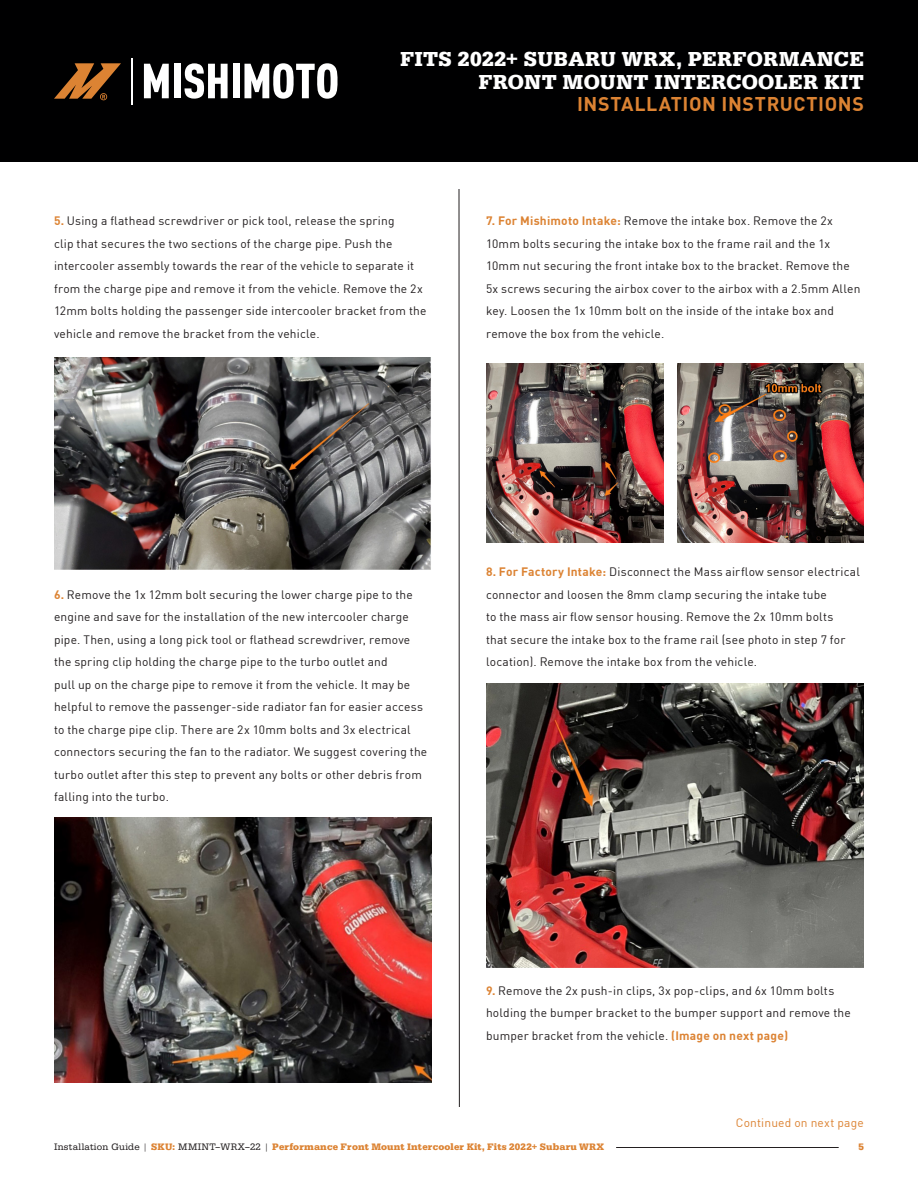
<style>
.page{position:relative;width:918px;height:1188px;background:#fff}
.page>*{position:absolute;margin:0;border:0;box-sizing:border-box;transform-origin:0 0}
.t1{font:700 21px/23.1px "Egyptienne URW";letter-spacing:.015em;color:#fff;text-align:right}
.t2{font:700 19.5px "DINOT";letter-spacing:.03em;color:#dc8333}
.Installation_Guide_Instructions{font:12px/22.5px "DINOT";letter-spacing:.015em;color:#231f20}
.t3{font:12px "DINOT";letter-spacing:.015em;color:#dc8333}
.t4{font:700 9.75px "Egyptienne URW";letter-spacing:.02em;color:#dc8333}
.s1{font-weight:700;color:#dc8333}
.s2{font-weight:400;color:#231f20}
</style>
<div class="page">
<div style="left:0;top:0;width:918px;height:162px;background:#000001"></div>
<svg style="left:144px;top:64px;width:25px;height:34px"></svg>
<div style="left:174px;top:64px;width:7px;height:34px;background:#fff"></div>
<svg style="left:185px;top:63px;width:43px;height:36px"></svg>
<div style="left:233px;top:64px;width:6px;height:34px;background:#fff"></div>
<svg style="left:244px;top:63px;width:94px;height:36px"></svg>
<hr style="left:131px;top:58px;width:2px;height:46px;background:#fff">
<svg style="left:54px;top:63px;width:67px;height:37px"></svg>
<hr style="left:459px;top:189px;width:1px;height:918px;background:#231f20">
<hr style="left:616px;top:1147px;width:223px;height:1px;background:#231f20">
<img style="left:54px;top:357px;width:377px;height:213px">
<img style="left:54px;top:818px;width:378px;height:264px">
<img style="left:486px;top:363px;width:178px;height:180px">
<img style="left:677px;top:363px;width:187px;height:180px">
<img style="left:486px;top:684px;width:378px;height:283px">
<h1 class="t1" style="left:400px;top:48px;width:465px">FITS 2022+ SUBARU WRX, PERFORMANCE<br>FRONT MOUNT INTERCOOLER KIT</h1>
<h2 class="t2" style="left:577px;top:88px;width:288px">INSTALLATION INSTRUCTIONS</h2>
<p class="Installation_Guide_Instructions" style="left:54px;top:209px;width:374px"><span class="s1">5.</span> Using a flathead screwdriver or pick tool, release the spring<br>clip that secures the two sections of the charge pipe. Push the intercooler assembly towards the rear of the vehicle to separate it from the charge pipe and remove it from the vehicle. Remove the 2x 12mm bolts holding the passenger side intercooler bracket from the vehicle and remove the bracket from the vehicle.</p>
<p class="Installation_Guide_Instructions" style="left:486px;top:209px;width:376px"><span class="s1">7. For Mishimoto Intake:</span> Remove the intake box. Remove the 2x 10mm bolts securing the intake box to the frame rail and the 1x 10mm nut securing the front intake box to the bracket. Remove the 5x screws securing the airbox cover to the airbox with a 2.5mm Allen key. Loosen the 1x 10mm bolt on the inside of the intake box and remove the box from the vehicle.</p>
<p class="Installation_Guide_Instructions" style="left:54px;top:582px;width:375px"><span class="s1">6.</span> Remove the 1x 12mm bolt securing the lower charge pipe to the engine and save for the installation of the new intercooler charge pipe. Then, using a long pick tool or flathead screwdriver, remove the spring clip holding the charge pipe to the turbo outlet and<br>pull up on the charge pipe to remove it from the vehicle. It may be helpful to remove the passenger-side radiator fan for easier access to the charge pipe clip. There are 2x 10mm bolts and 3x electrical connectors securing the fan to the radiator. We suggest covering the turbo outlet after this step to prevent any bolts or other debris from falling into the turbo.</p>
<p class="Installation_Guide_Instructions" style="left:486px;top:560px;width:375px"><span class="s1">8. For Factory Intake:</span> Disconnect the Mass airflow sensor electrical connector and loosen the 8mm clamp securing the intake tube<br>to the mass air flow sensor housing. Remove the 2x 10mm bolts<br>that secure the intake box to the frame rail (see photo in step 7 for location). Remove the intake box from the vehicle.</p>
<p class="Installation_Guide_Instructions" style="left:486px;top:978px;width:366px"><span class="s1">9.</span> Remove the 2x push-in clips, 3x pop-clips, and 6x 10mm bolts holding the bumper bracket to the bumper support and remove the bumper bracket from the vehicle. <span class="s1">(Image on next page)</span></p>
<p class="t3" style="left:736px;top:1113px;width:130px">Continued on next page</p>
<p class="t4" style="left:54px;top:1141px;width:552px"><span class="s2">Installation Guide |</span> SKU: <span class="s2">MMINT–WRX–22 |</span> Performance Front Mount Intercooler Kit, Fits 2022+ Subaru WRX</p>
<p class="t4" style="left:859px;top:1141px;width:7px">5</p>
</div>
